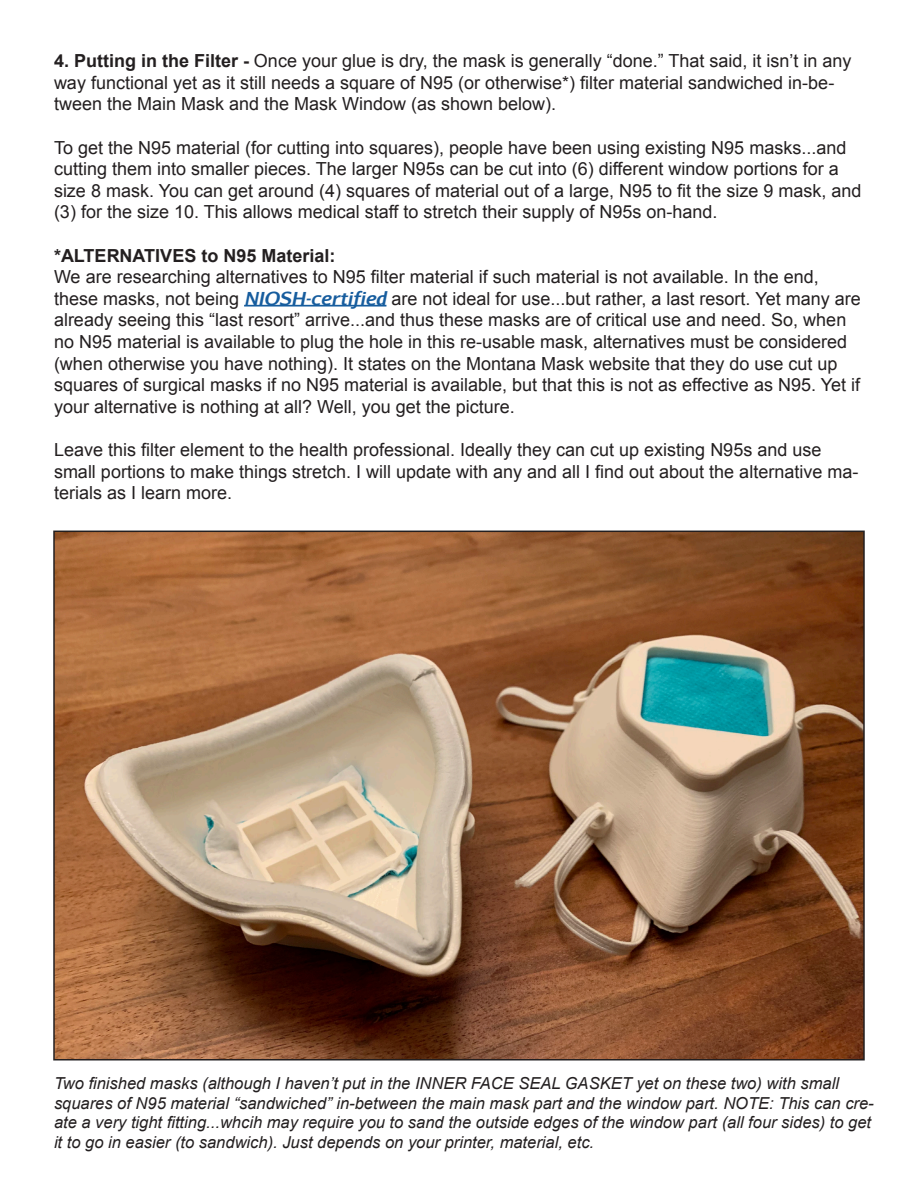
<style>
.page{position:relative;width:918px;height:1188px;background:#fff}
.page>*{position:absolute;margin:0;border:0;box-sizing:border-box;transform-origin:0 0}
.t1{font:18px/21.6px "Arial";color:#231f20}
.t2{font:700 18px "Arial";color:#231f20}
.t3{font:italic 16.5px/19.8px "Arial";color:#231f20}
.s1{font-weight:700}
.s2{font-family:"Aurulent Sans";font-weight:700;font-style:italic;color:#175d9e}
</style>
<div class="page">
<hr style="left:244px;top:305px;width:142px;height:2px;background:#175d9e">
<img style="left:56px;top:534px;width:806px;height:523px">
<p class="t1" style="left:54px;top:50px;width:799px"><span class="s1">4. Putting in the Filter -</span> Once your glue is dry, the mask is generally “done.” That said, it isn’t in any way functional yet as it still needs a square of N95 (or otherwise*) filter material sandwiched in-be&shy;tween the Main Mask and the Mask Window (as shown below).</p>
<p class="t1" style="left:54px;top:137px;width:809px">To get the N95 material (for cutting into squares), people have been using existing N95 masks...and cutting them into smaller pieces. The larger N95s can be cut into (6) different window portions for a size 8 mask. You can get around (4) squares of material out of a large, N95 to fit the size 9 mask, and (3) for the size 10. This allows medical staff to stretch their supply of N95s on-hand.</p>
<p class="t2" style="left:54px;top:243px;width:283px">*ALTERNATIVES to N95 Material:</p>
<p class="t1" style="left:54px;top:266px;width:808px">We are researching alternatives to N95 filter material if such material is not available. In the end, these masks, not being <span class="s2">NIOSH-certified</span> are not ideal for use...but rather, a last resort. Yet many are already seeing this “last resort” arrive...and thus these masks are of critical use and need. So, when no N95 material is available to plug the hole in this re-usable mask, alternatives must be considered (when otherwise you have nothing). It states on the Montana Mask website that they do use cut up squares of surgical masks if no N95 material is available, but that this is not as effective as N95. Yet if your alternative is nothing at all? Well, you get the picture.</p>
<p class="t1" style="left:54px;top:439px;width:806px">Leave this filter element to the health professional. Ideally they can cut up existing N95s and use small portions to make things stretch. I will update with any and all I find out about the alternative ma&shy;terials as I learn more.</p>
<p class="t3" style="left:54px;top:1073px;width:821px">Two finished masks (although I haven’t put in the INNER FACE SEAL GASKET yet on these two) with small squares of N95 material “sandwiched” in-between the main mask part and the window part. NOTE: This can cre&shy;ate a very tight fitting...whcih may require you to sand the outside edges of the window part (all four sides) to get it to go in easier (to sandwich). Just depends on your printer, material, etc.</p>
</div>
